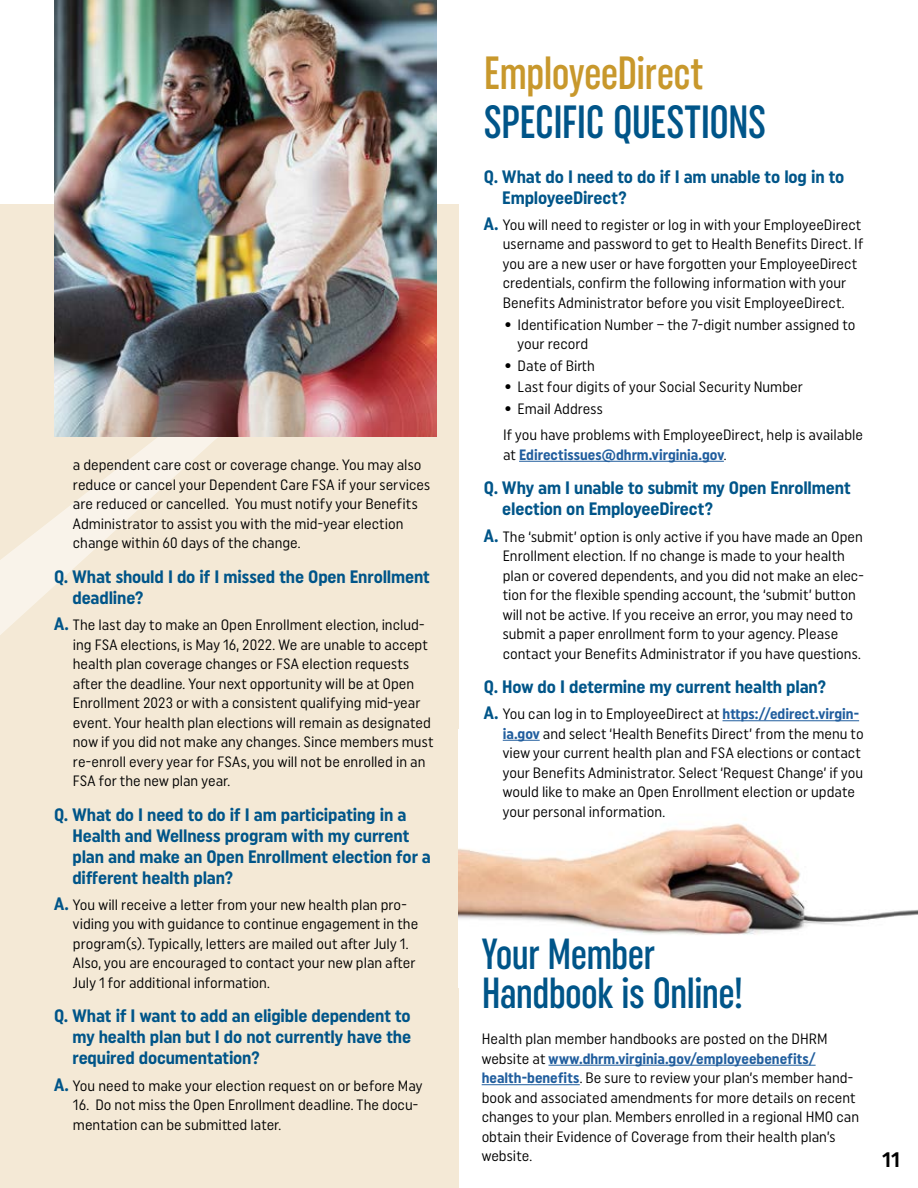
<style>
.page{position:relative;width:918px;height:1188px;background:#fff}
.page>*{position:absolute;margin:0;border:0;box-sizing:border-box;transform-origin:0 0}
.t1{font:500 extra-condensed 46.5px "Uniform";letter-spacing:-.015em;color:#005589}
.t2{font:500 extra-condensed 46.5px "Uniform";letter-spacing:-.015em;color:#c8982c}
.t3{font:500 extra-condensed 43.5px/39px "Uniform";letter-spacing:-.02em;color:#005589}
.t4{font:700 condensed 21px "Uniform";color:#000}
.t5{font:700 condensed 18px/21px "Uniform";letter-spacing:-.01em;color:#005589}
.t6{font:condensed 15px/19.5px "Uniform";color:#000}
.t7{font:700 condensed 15px "Uniform";color:#215e9e}
.s1{font-weight:700;font-size:18px;color:#005589}
.s2{font-family:"Helvetica";font-weight:700;font-stretch:normal}
.s3{font-weight:400;color:#000}
.s4{font-weight:700;color:#215e9e}
</style>
<div class="page">
<div style="left:0;top:204px;width:459px;height:984px;background:#f4e9d6"></div>
<svg style="left:0;top:436px;width:380px;height:199px"></svg>
<img style="left:459px;top:739px;width:459px;height:196px">
<hr style="left:519px;top:461px;width:205px;height:1px;background:#215e9e">
<hr style="left:723px;top:720px;width:136px;height:1px;background:#215e9e">
<hr style="left:503px;top:740px;width:37px;height:1px;background:#215e9e">
<hr style="left:548px;top:1065px;width:268px;height:1px;background:#215e9e">
<hr style="left:482px;top:1084px;width:98px;height:1px;background:#215e9e">
<img style="left:54px;top:0;width:382px;height:436px">
<p class="t6" style="left:73px;top:455px;width:359px">a dependent care cost or coverage change. You may also reduce or cancel your Dependent Care FSA if your services are reduced or cancelled. You must notify your Benefits Administrator to assist you with the mid-year election change within 60 days of the change.</p>
<p class="t5" style="left:72px;top:566px;width:359px;text-indent:-18px">Q. What should I do if I missed the Open Enrollment deadline?</p>
<p class="t6" style="left:73px;top:615px;width:362px;text-indent:-19px"><span class="s1">A.</span> The last day to make an Open Enrollment election, includ&shy;ing FSA elections, is May 16, 2022. We are unable to accept health plan coverage changes or FSA election requests after the deadline. Your next opportunity will be at Open Enrollment 2023 or with a consistent qualifying mid-year event. Your health plan elections will remain as designated now if you did not make any changes. Since members must re-enroll every year for FSAs, you will not be enrolled in an FSA for the new plan year.</p>
<p class="t5" style="left:72px;top:803px;width:360px;text-indent:-18px">Q. What do I need to do if I am participating in a Health and Wellness program with my current plan and make an Open Enrollment election for a different health plan?</p>
<p class="t6" style="left:73px;top:894px;width:347px;text-indent:-19px"><span class="s1">A.</span> You will receive a letter from your new health plan pro&shy;viding you with guidance to continue engagement in the program(s). Typically, letters are mailed out after July 1.<br>Also, you are encouraged to contact your new plan after July 1 for additional information.</p>
<p class="t5" style="left:72px;top:1005px;width:340px;text-align:justify;text-indent:-18px">Q. What if I want to add an eligible dependent to my health plan but I do not currently have the required documentation?</p>
<p class="t6" style="left:54px;top:1075px;width:370px"><span class="s1">A.</span> You need to make your election request on or before May</p>
<p class="t6" style="left:73px;top:1095px;width:347px">16. Do not miss the Open Enrollment deadline. The docu&shy;mentation can be submitted later.</p>
<h1 class="t2" style="left:484px;top:46px;width:221px">EmployeeDirect</h1>
<h1 class="t1" style="left:484px;top:95px;width:284px">SPECIFIC QUESTIONS</h1>
<p class="t5" style="left:502px;top:166px;width:344px;text-indent:-18px">Q. What do I need to do if I am unable to log in to<br>EmployeeDirect?</p>
<p class="t6" style="left:503px;top:215px;width:362px;text-indent:-19px"><span class="s1">A.</span> You will need to register or log in with your EmployeeDirect username and password to get to Health Benefits Direct. If you are a new user or have forgotten your EmployeeDirect credentials, confirm the following information with your Benefits Administrator before you visit EmployeeDirect.</p>
<p class="t6" style="left:518px;top:314px;width:339px;text-indent:-12px"><span class="s2">•</span> Identification Number – the 7-digit number assigned to your record</p>
<p class="t6" style="left:506px;top:355px;width:91px"><span class="s2">•</span> Date of Birth</p>
<p class="t6" style="left:506px;top:377px;width:299px"><span class="s2">•</span> Last four digits of your Social Security Number</p>
<p class="t6" style="left:503px;top:395px;width:361px;line-height:26.2px"><span class="s2">•</span> Email Address<br>If you have problems with EmployeeDirect, help is available</p>
<p class="t7" style="left:503px;top:446px;width:225px"><span class="s3">at</span> Edirectissues@dhrm.virginia.gov<span class="s3">.</span></p>
<p class="t5" style="left:502px;top:477px;width:350px;text-indent:-18px">Q. Why am I unable to submit my Open Enrollment election on EmployeeDirect?</p>
<p class="t6" style="left:503px;top:526px;width:363px;text-indent:-19px"><span class="s1">A.</span> The ‘submit’ option is only active if you have made an Open Enrollment election. If no change is made to your health plan or covered dependents, and you did not make an elec&shy;tion for the flexible spending account, the ‘submit’ button will not be active. If you receive an error, you may need to submit a paper enrollment form to your agency. Please contact your Benefits Administrator if you have questions.</p>
<p class="t5" style="left:484px;top:676px;width:344px">Q. How do I determine my current health plan?</p>
<p class="t6" style="left:503px;top:704px;width:362px;text-indent:-19px"><span class="s1">A.</span> You can log in to EmployeeDirect at <span class="s4">https://edirect.virgin&shy;ia.gov</span> and select ‘Health Benefits Direct’ from the menu to view your current health plan and FSA elections or contact your Benefits Administrator. Select ‘Request Change’ if you would like to make an Open Enrollment election or update your personal information.</p>
<h2 class="t3" style="left:482px;top:934px;width:263px">Your Member<br>Handbook is Online!</h2>
<p class="t6" style="left:482px;top:1029px;width:379px">Health plan member handbooks are posted on the DHRM website at <span class="s4">www.dhrm.virginia.gov/employeebenefits/ health-benefits</span>. Be sure to review your plan’s member hand&shy;book and associated amendments for more details on recent changes to your plan. Members enrolled in a regional HMO can obtain their Evidence of Coverage from their health plan’s website.</p>
<h3 class="t4" style="left:882px;top:1147px;width:19px">11</h3>
</div>
